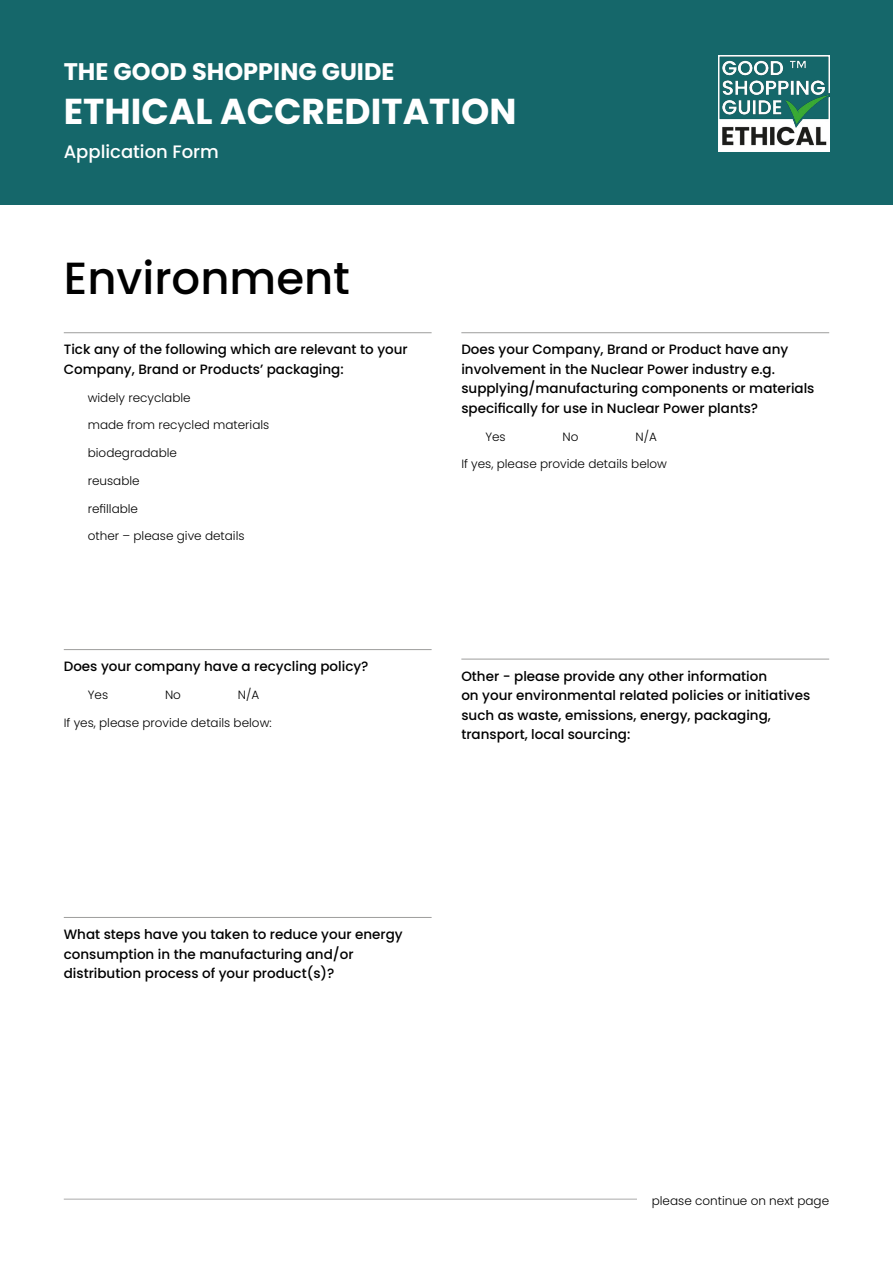
<style>
.page{position:relative;width:893px;height:1263px;background:#fff}
.page>*{position:absolute;margin:0;border:0;box-sizing:border-box;transform-origin:0 0}
.t1{font:500 45px "Poppins";color:#000}
.t2{font:700 36px "Poppins";color:#fff}
.t3{font:700 24px "Poppins";color:#fff}
.t4{font:500 18px "Poppins";color:#fff}
.t5{font:500 13.5px/19.5px "Poppins";color:#000}
.t6{font:300 12px "Poppins";color:#000}
</style>
<div class="page">
<hr style="left:64px;top:332px;width:368px;height:1px;background:#9d9d9c">
<hr style="left:64px;top:649px;width:368px;height:1px;background:#9d9d9c">
<hr style="left:64px;top:917px;width:368px;height:1px;background:#9d9d9c">
<hr style="left:461px;top:332px;width:368px;height:1px;background:#9d9d9c">
<hr style="left:461px;top:659px;width:368px;height:1px;background:#9d9d9c">
<div style="left:0;top:0;width:893px;height:204px;background:#15676a"></div>
<img style="left:718px;top:55px;width:111px;height:96px">
<hr style="left:64px;top:1198px;width:573px;height:2px;background:#c6c6c6">
<h3 class="t3" style="left:64px;top:58px;width:332px">THE GOOD SHOPPING GUIDE</h3>
<h2 class="t2" style="left:64px;top:90px;width:454px">ETHICAL ACCREDITATION</h2>
<h3 class="t4" style="left:64px;top:141px;width:157px">Application Form</h3>
<h1 class="t1" style="left:64px;top:252px;width:288px">Environment</h1>
<p class="t5" style="left:64px;top:340px;width:345px">Tick any of the following which are relevant to your<br>Company, Brand or Products’ packaging:</p>
<p class="t6" style="left:88px;top:390px;width:104px">widely recyclable</p>
<p class="t6" style="left:88px;top:418px;width:183px">made from recycled materials</p>
<p class="t6" style="left:88px;top:446px;width:91px">biodegradable</p>
<p class="t6" style="left:88px;top:474px;width:53px">reusable</p>
<p class="t6" style="left:88px;top:501px;width:52px">refillable</p>
<p class="t6" style="left:88px;top:529px;width:158px">other – please give details</p>
<p class="t5" style="left:64px;top:657px;width:306px">Does your company have a recycling policy?</p>
<p class="t6" style="left:88px;top:688px;width:22px">Yes</p>
<p class="t6" style="left:165px;top:688px;width:17px">No</p>
<p class="t6" style="left:238px;top:688px;width:23px">N/A</p>
<p class="t6" style="left:64px;top:716px;width:209px">If yes, please provide details below:</p>
<p class="t5" style="left:461px;top:340px;width:355px">Does your Company, Brand or Product have any involvement in the Nuclear Power industry e.g. supplying/manufacturing components or materials specifically for use in Nuclear Power plants?</p>
<p class="t6" style="left:485px;top:429px;width:22px">Yes</p>
<p class="t6" style="left:563px;top:429px;width:17px">No</p>
<p class="t6" style="left:635px;top:429px;width:23px">N/A</p>
<p class="t6" style="left:461px;top:457px;width:207px">If yes, please provide details below</p>
<p class="t5" style="left:461px;top:666px;width:350px">Other - please provide any other information<br>on your environmental related policies or initiatives such as waste, emissions, energy, packaging, transport, local sourcing:</p>
<p class="t5" style="left:64px;top:925px;width:340px">What steps have you taken to reduce your energy consumption in the manufacturing and/or distribution process of your product(s)?</p>
<p class="t6" style="left:652px;top:1193px;width:179px">please continue on next page</p>
</div>
